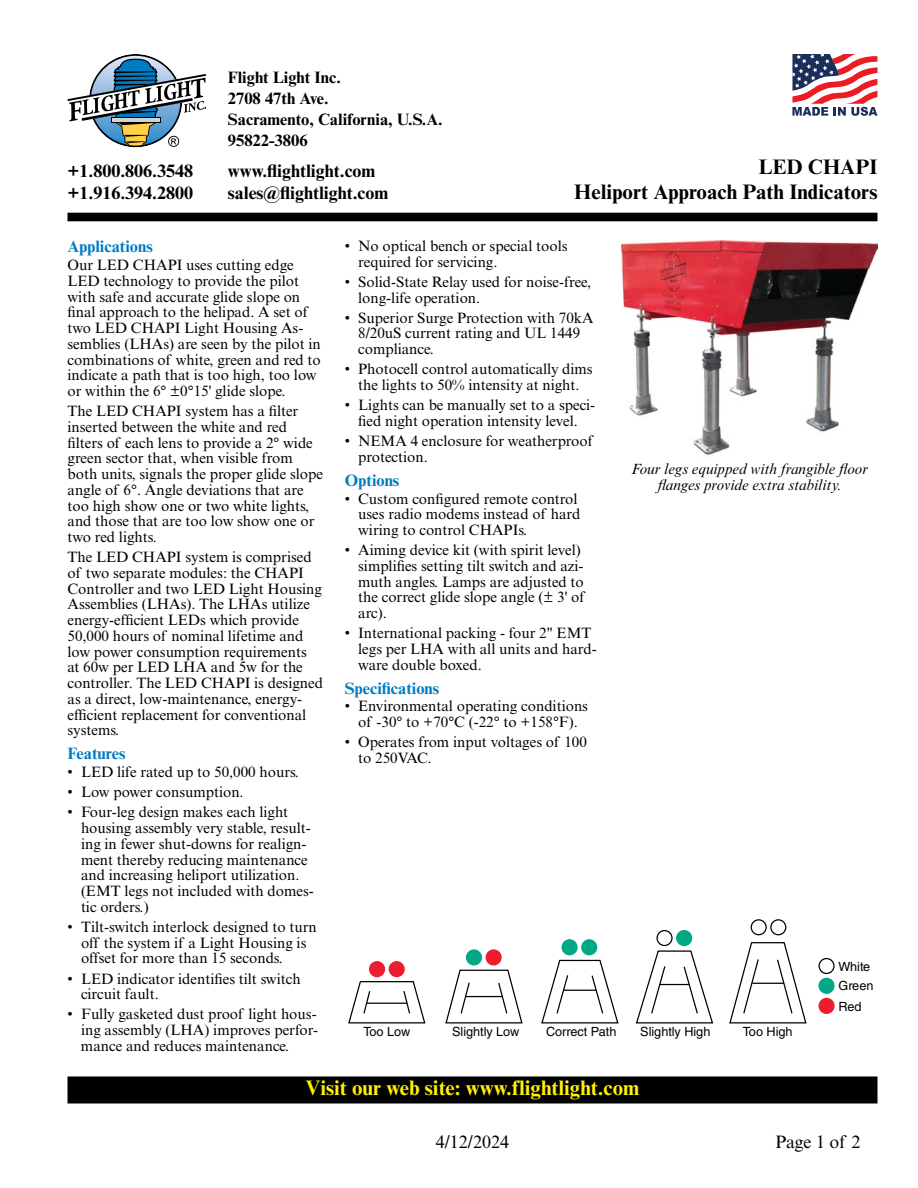
<style>
.page{position:relative;width:918px;height:1188px;background:#fff}
.page>*{position:absolute;margin:0;border:0;box-sizing:border-box;transform-origin:0 0}
.t1{font:700 21px/25.5px "Times New Roman MT Std";color:#000;text-align:right}
.t2{font:700 21px "Times New Roman MT Std";color:#fff200}
.t3{font:700 18px/22.5px "Times New Roman MT Std";color:#000}
.t4{font:18px "Times New Roman MT Std";color:#000}
.t5{font:700 16.5px/21px "Times New Roman MT Std";color:#000}
.t6{font:700 16.5px "Times New Roman MT Std";color:#007ac2}
.t7{font:15px/15.8px "Times New Roman MT Std";color:#000}
.t8{font:italic 15px/15.8px "Times New Roman MT Std";color:#000;text-align:center}
.t9{font:12.6px/18.9px "Helvetica LT Std";color:#000}
</style>
<div class="page">
<div style="left:68px;top:1077px;width:809px;height:26px;background:#000"></div>
<div style="left:68px;top:1076px;width:810px;height:27px;border:2px solid #000"></div>
<div style="left:68px;top:213px;width:810px;height:8px;background:#000"></div>
<svg style="left:68px;top:54px;width:138px;height:93px"></svg>
<svg style="left:792px;top:54px;width:85px;height:62px"></svg>
<div style="left:751px;top:919px;width:16px;height:16px;border:1px solid #000;border-radius:50%"></div>
<div style="left:770px;top:919px;width:16px;height:16px;border:1px solid #000;border-radius:50%"></div>
<div style="left:819px;top:978px;width:15px;height:15px;background:#00a886;border-radius:50%"></div>
<div style="left:818px;top:978px;width:17px;height:16px;border:1px solid #00a886;border-radius:50%"></div>
<div style="left:818px;top:958px;width:17px;height:16px;border:1px solid #000;border-radius:50%"></div>
<div style="left:819px;top:998px;width:15px;height:15px;background:#ed1c2e;border-radius:50%"></div>
<div style="left:818px;top:998px;width:17px;height:16px;border:1px solid #ed1c2e;border-radius:50%"></div>
<svg style="left:348px;top:981px;width:78px;height:43px"></svg>
<svg style="left:445px;top:969px;width:78px;height:55px"></svg>
<svg style="left:541px;top:959px;width:78px;height:65px"></svg>
<svg style="left:635px;top:950px;width:79px;height:74px"></svg>
<svg style="left:729px;top:942px;width:78px;height:82px"></svg>
<div style="left:370px;top:962px;width:15px;height:15px;background:#ed1c2e;border-radius:50%"></div>
<div style="left:369px;top:961px;width:16px;height:16px;border:1px solid #ed1c2e;border-radius:50%"></div>
<div style="left:389px;top:962px;width:15px;height:15px;background:#ed1c2e;border-radius:50%"></div>
<div style="left:389px;top:961px;width:16px;height:16px;border:1px solid #ed1c2e;border-radius:50%"></div>
<div style="left:467px;top:950px;width:14px;height:15px;background:#00a886;border-radius:50%"></div>
<div style="left:466px;top:949px;width:16px;height:17px;border:1px solid #00a886;border-radius:50%"></div>
<div style="left:486px;top:950px;width:15px;height:15px;background:#ed1c2e;border-radius:50%"></div>
<div style="left:486px;top:949px;width:16px;height:17px;border:1px solid #ed1c2e;border-radius:50%"></div>
<div style="left:562px;top:940px;width:15px;height:15px;background:#00a886;border-radius:50%"></div>
<div style="left:562px;top:939px;width:16px;height:16px;border:1px solid #00a886;border-radius:50%"></div>
<div style="left:582px;top:940px;width:15px;height:15px;background:#00a886;border-radius:50%"></div>
<div style="left:581px;top:939px;width:16px;height:16px;border:1px solid #00a886;border-radius:50%"></div>
<div style="left:656px;top:930px;width:17px;height:16px;border:1px solid #000;border-radius:50%"></div>
<div style="left:677px;top:931px;width:15px;height:15px;background:#00a886;border-radius:50%"></div>
<div style="left:676px;top:930px;width:16px;height:16px;border:1px solid #00a886;border-radius:50%"></div>
<img style="left:622px;top:240px;width:256px;height:215px">
<p class="t5" style="left:228px;top:67px;width:216px">Flight Light Inc.<br>2708 47th Ave.<br>Sacramento, California, U.S.A.<br>95822-3806</p>
<p class="t3" style="left:228px;top:159px;width:162px">www.flightlight.com sales@flightlight.com</p>
<p class="t3" style="left:67px;top:159px;width:127px">+1.800.806.3548 +1.916.394.2800</p>
<h1 class="t1" style="left:574px;top:153px;width:305px">LED CHAPI<br>Heliport Approach Path Indicators</h1>
<p class="t6" style="left:68px;top:236px;width:87px">Applications</p>
<p class="t7" style="left:68px;top:257px;width:255px">Our LED CHAPI uses cutting edge LED technology to provide the pilot with safe and accurate glide slope on final approach to the helipad. A set of two LED CHAPI Light Housing As&shy;semblies (LHAs) are seen by the pilot in combinations of white, green and red to indicate a path that is too high, too low or within the 6° ±0°15' glide slope.</p>
<p class="t7" style="left:68px;top:403px;width:257px">The LED CHAPI system has a filter inserted between the white and red filters of each lens to provide a 2° wide green sector that, when visible from both units, signals the proper glide slope angle of 6°. Angle deviations that are too high show one or two white lights, and those that are too low show one or two red lights.</p>
<p class="t7" style="left:68px;top:549px;width:257px">The LED CHAPI system is comprised of two separate modules: the CHAPI Controller and two LED Light Housing Assemblies (LHAs). The LHAs utilize energy-efficient LEDs which provide 50,000 hours of nominal lifetime and low power consumption requirements<br>at 60w per LED LHA and 5w for the controller. The LED CHAPI is designed as a direct, low-maintenance, energy&shy;efficient replacement for conventional systems.</p>
<p class="t6" style="left:68px;top:744px;width:59px">Features</p>
<p class="t7" style="left:68px;top:764px;width:233px">• LED life rated up to 50,000 hours.</p>
<p class="t7" style="left:68px;top:784px;width:178px">• Low power consumption.</p>
<p class="t7" style="left:81px;top:804px;width:234px;text-indent:-14px">• Four-leg design makes each light housing assembly very stable, result&shy;ing in fewer shut-downs for realign&shy;ment thereby reducing maintenance and increasing heliport utilization. (EMT legs not included with domes&shy;tic orders.)</p>
<p class="t7" style="left:81px;top:919px;width:237px;text-indent:-14px">• Tilt-switch interlock designed to turn off the system if a Light Housing is offset for more than 15 seconds.</p>
<p class="t7" style="left:81px;top:971px;width:221px;text-indent:-14px">• LED indicator identifies tilt switch circuit fault.</p>
<p class="t7" style="left:81px;top:1006px;width:239px;text-align:justify;text-indent:-13px">• Fully gasketed dust proof light hous&shy;ing assembly (LHA) improves perfor&shy;mance and reduces maintenance.</p>
<p class="t7" style="left:358px;top:238px;width:211px;text-indent:-14px">• No optical bench or special tools required for servicing.</p>
<p class="t7" style="left:358px;top:274px;width:235px;text-indent:-14px">• Solid-State Relay used for noise-free, long-life operation.</p>
<p class="t7" style="left:358px;top:310px;width:237px;text-indent:-14px">• Superior Surge Protection with 70kA<br>8/20uS current rating and UL 1449 compliance.</p>
<p class="t7" style="left:345px;top:361px;width:250px;text-align:center">• Photocell control automatically dims the lights to 50% intensity at night.</p>
<p class="t7" style="left:345px;top:397px;width:252px;text-align:center">• Lights can be manually set to a speci&shy;fied night operation intensity level.</p>
<p class="t7" style="left:358px;top:433px;width:236px;text-indent:-14px">• NEMA 4 enclosure for weatherproof protection.</p>
<p class="t6" style="left:345px;top:470px;width:56px">Options</p>
<p class="t7" style="left:358px;top:491px;width:224px;text-indent:-14px">• Custom configured remote control uses radio modems instead of hard wiring to control CHAPIs.</p>
<p class="t7" style="left:358px;top:542px;width:228px;text-indent:-14px">• Aiming device kit (with spirit level) simplifies setting tilt switch and azi&shy;muth angles. Lamps are adjusted to the correct glide slope angle (± 3' of arc).</p>
<p class="t7" style="left:358px;top:625px;width:240px;text-indent:-14px">• International packing - four 2" EMT legs per LHA with all units and hard&shy;ware double boxed.</p>
<p class="t6" style="left:345px;top:678px;width:96px">Specifications</p>
<p class="t7" style="left:345px;top:699px;width:245px;text-align:center">• Environmental operating conditions of -30° to +70°C (-22° to +158°F).</p>
<p class="t7" style="left:358px;top:734px;width:230px;text-indent:-14px">• Operates from input voltages of 100 to 250VAC.</p>
<p class="t8" style="left:631px;top:462px;width:238px">Four legs equipped with frangible floor flanges provide extra stability.</p>
<p class="t9" style="left:838px;top:957px;width:36px">White<br>Green</p>
<p class="t9" style="left:838px;top:997px;width:24px">Red</p>
<p class="t9" style="left:363px;top:1023px;width:48px">Too Low</p>
<p class="t9" style="left:452px;top:1023px;width:69px">Slightly Low</p>
<p class="t9" style="left:546px;top:1023px;width:72px">Correct Path</p>
<p class="t9" style="left:640px;top:1023px;width:72px">Slightly High</p>
<p class="t9" style="left:743px;top:1023px;width:51px">Too High</p>
<h1 class="t2" style="left:306px;top:1075px;width:335px">Visit our web site: www.flightlight.com</h1>
<p class="t4" style="left:436px;top:1131px;width:75px">4/12/2024</p>
<p class="t4" style="left:775px;top:1131px;width:87px">Page 1 of 2</p>
</div>
